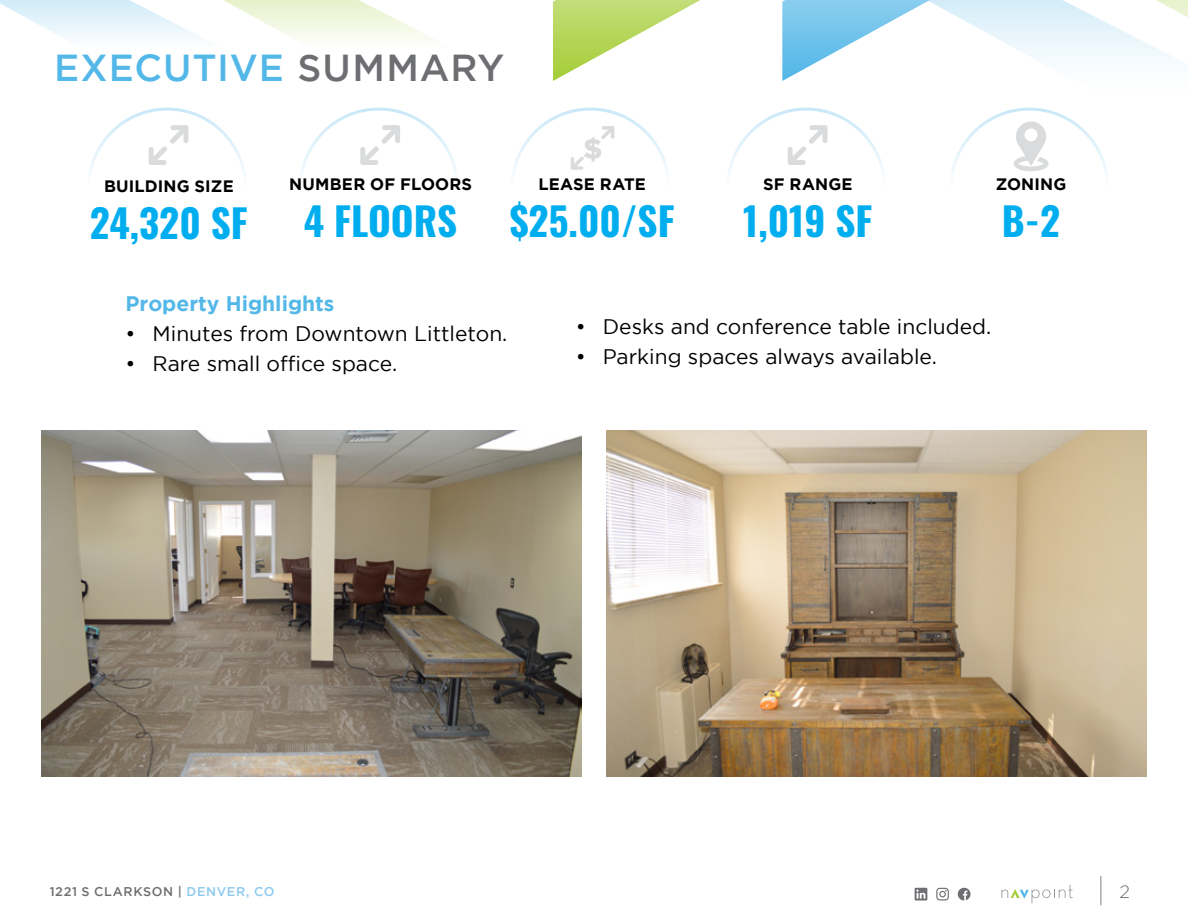
<style>
.page{position:relative;width:1188px;height:918px;background:#fff}
.page>*{position:absolute;margin:0;border:0;box-sizing:border-box;transform-origin:0 0}
.t1{font:700 39.15px "Oswald";color:#00aeef}
.t2{font:500 37.5px "Gotham";letter-spacing:.025em;color:#53b7e8}
.t3{font:21px "Gotham";color:#000}
.t4{font:700 21px "Gotham";color:#53b7e8}
.t5{font:300 17.85px "Gotham";color:#6d6e71}
.t6{font:700 16.5px "Gotham";letter-spacing:.01em;color:#000}
.t7{font:500 12.6px "Gotham";letter-spacing:.05em;color:#6d6e71}
.s1{color:#6d6e71}
.s2{color:#8bc9ee}
</style>
<div class="page">
<svg style="left:0;top:0;width:457px;height:174px"></svg>
<svg style="left:512px;top:0;width:676px;height:174px"></svg>
<svg style="left:1001px;top:885px;width:72px;height:18px"></svg>
<svg style="left:1101px;top:876px;width:1px;height:29px"></svg>
<svg style="left:915px;top:888px;width:12px;height:13px"></svg>
<svg style="left:936px;top:888px;width:13px;height:13px"></svg>
<svg style="left:958px;top:888px;width:13px;height:13px"></svg>
<img style="left:42px;top:431px;width:540px;height:346px">
<img style="left:606px;top:431px;width:540px;height:346px">
<h2 class="t2" style="left:54px;top:47px;width:452px">EXECUTIVE <span class="s1">SUMMARY</span></h2>
<p class="t6" style="left:104px;top:177px;width:131px">BUILDING SIZE</p>
<h1 class="t1" style="left:90px;top:202px;width:159px">24,320 SF</h1>
<p class="t6" style="left:289px;top:174px;width:184px">NUMBER OF FLOORS</p>
<h1 class="t1" style="left:304px;top:200px;width:155px">4 FLOORS</h1>
<p class="t6" style="left:538px;top:174px;width:109px">LEASE RATE</p>
<h1 class="t1" style="left:510px;top:200px;width:166px">$25.00/SF</h1>
<p class="t6" style="left:763px;top:174px;width:91px">SF RANGE</p>
<h1 class="t1" style="left:743px;top:200px;width:131px">1,019 SF</h1>
<p class="t6" style="left:996px;top:174px;width:72px">ZONING</p>
<h1 class="t1" style="left:1002px;top:200px;width:60px">B-2</h1>
<p class="t4" style="left:126px;top:292px;width:210px">Property Highlights</p>
<p class="t3" style="left:126px;top:322px;width:383px">• Minutes from Downtown Littleton.</p>
<p class="t3" style="left:126px;top:352px;width:273px">• Rare small office space.</p>
<p class="t3" style="left:576px;top:315px;width:417px">• Desks and conference table included.</p>
<p class="t3" style="left:576px;top:345px;width:363px">• Parking spaces always available.</p>
<p class="t7" style="left:50px;top:884px;width:226px">1221 S CLARKSON | <span class="s2">DENVER, CO</span></p>
<p class="t5" style="left:1119px;top:882px;width:12px">2</p>
</div>
